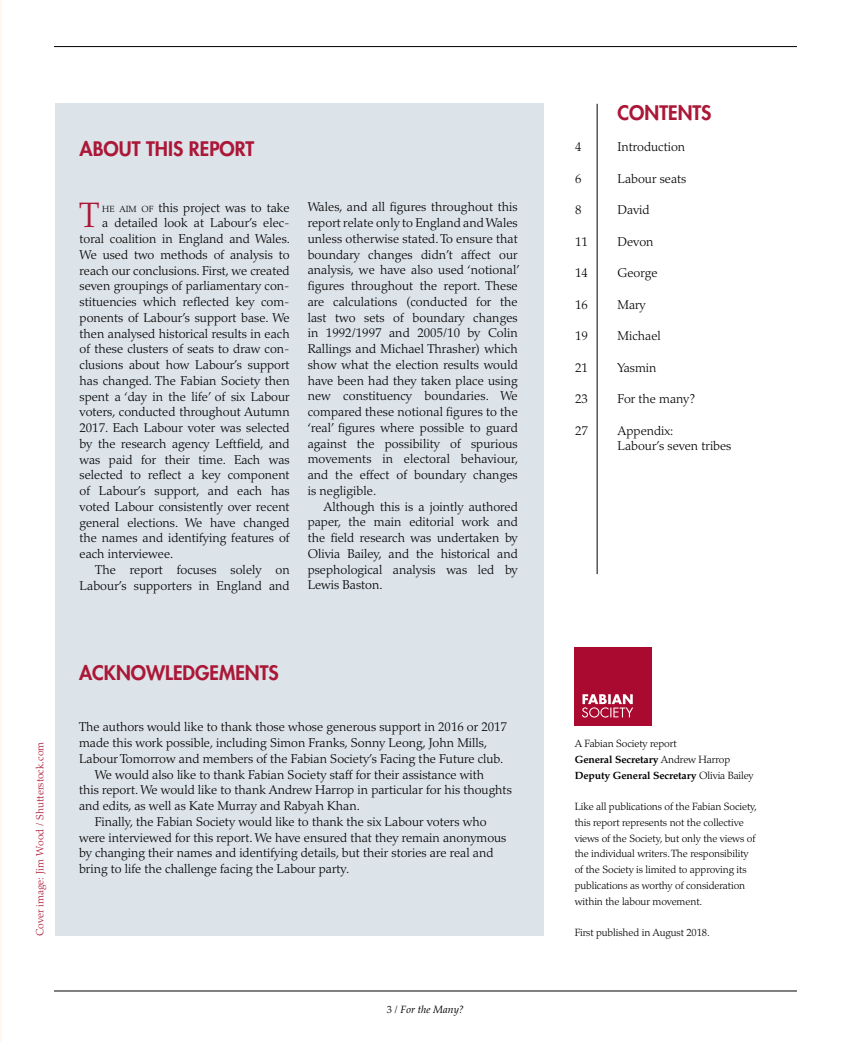
<style>
.page{position:relative;width:851px;height:1042px;background:#fff}
.page>*{position:absolute;margin:0;border:0;box-sizing:border-box;transform-origin:0 0}
.t1{font:300 35.25px "Palatino LT Std";color:#ab1737}
.t2{font:800 19.5px "Futura Std";color:#ab1737}
.t3{font:300 12.75px/15.8px "Palatino LT Std";color:#000}
.t4{font:300 10.5px/15.8px "Palatino LT Std";letter-spacing:-.01em;color:#000}
.t5{font:300 10.5px "Palatino LT Std";color:#ab1737}
.t6{font:italic 10.5px "Palatino LT Std";color:#000}
.s1{font-size:8.85px}
.s2{font-weight:300;font-style:normal}
.s3{font-weight:700}
</style>
<div class="page">
<hr style="left:54px;top:46px;width:742px;height:1px;background:#000">
<hr style="left:54px;top:990px;width:742px;height:1px;background:#000">
<div style="left:55px;top:103px;width:488px;height:833px;background:#dce3e9"></div>
<div style="left:573px;top:647px;width:78px;height:79px;background:#aa0a2f"></div>
<svg style="left:582px;top:694px;width:51px;height:23px"></svg>
<hr style="left:596px;top:104px;width:1px;height:470px;background:#000">
<hr style="left:0;top:0;width:1px;height:1042px;background:#fff8ec">
<p class="t5" style="left:34px;top:936px;width:196px;rotate:-90deg">Cover image: Jim Wood / Shutterstock.com</p>
<h2 class="t2" style="left:80px;top:136px;width:176px">ABOUT THIS REPORT</h2>
<h1 class="t1" style="left:79px;top:195px;width:21px">T</h1>
<p class="t3" style="left:102px;top:200px;width:189px"><span class="s1">HE AIM OF</span> this project was to take</p>
<p class="t3" style="left:102px;top:215px;width:189px">a detailed look at Labour’s elec-</p>
<p class="t3" style="left:80px;top:231px;width:212px">toral coalition in England and Wales.</p>
<p class="t3" style="left:80px;top:247px;width:211px">We used two methods of analysis to</p>
<p class="t3" style="left:80px;top:262px;width:211px">reach our conclusions. First, we created</p>
<p class="t3" style="left:80px;top:278px;width:211px">seven groupings of parliamentary con-</p>
<p class="t3" style="left:80px;top:294px;width:211px">stituencies which reflected key com-</p>
<p class="t3" style="left:80px;top:310px;width:211px">ponents of Labour’s support base. We</p>
<p class="t3" style="left:80px;top:325px;width:211px">then analysed historical results in each</p>
<p class="t3" style="left:80px;top:341px;width:211px">of these clusters of seats to draw con-</p>
<p class="t3" style="left:80px;top:357px;width:211px">clusions about how Labour’s support</p>
<p class="t3" style="left:80px;top:373px;width:211px">has changed. The Fabian Society then</p>
<p class="t3" style="left:80px;top:388px;width:211px">spent a ‘day in the life’ of six Labour</p>
<p class="t3" style="left:80px;top:404px;width:211px">voters, conducted throughout Autumn</p>
<p class="t3" style="left:80px;top:420px;width:211px">2017. Each Labour voter was selected</p>
<p class="t3" style="left:80px;top:436px;width:211px">by the research agency Leftfield, and</p>
<p class="t3" style="left:80px;top:451px;width:211px">was paid for their time. Each was</p>
<p class="t3" style="left:80px;top:467px;width:211px">selected to reflect a key component</p>
<p class="t3" style="left:80px;top:483px;width:211px">of Labour’s support, and each has</p>
<p class="t3" style="left:80px;top:499px;width:211px">voted Labour consistently over recent</p>
<p class="t3" style="left:80px;top:514px;width:211px">general elections. We have changed</p>
<p class="t3" style="left:80px;top:530px;width:211px">the names and identifying features of</p>
<p class="t3" style="left:80px;top:546px;width:95px">each interviewee.</p>
<p class="t3" style="left:95px;top:562px;width:196px">The report focuses solely on</p>
<p class="t3" style="left:80px;top:577px;width:211px">Labour’s supporters in England and</p>
<p class="t3" style="left:307px;top:199px;width:213px">Wales, and all figures throughout this report relate only to England and Wales unless otherwise stated. To ensure that boundary changes didn’t affect our analysis, we have also used ‘notional’ figures throughout the report. These are calculations (conducted for the last two sets of boundary changes in 1992/1997 and 2005/10 by Colin Rallings and Michael Thrasher) which show what the election results would have been had they taken place using new constituency boundaries. We compared these notional figures to the ‘real’ figures where possible to guard against the possibility of spurious movements in electoral behaviour, and the effect of boundary changes is negligible.</p>
<p class="t3" style="left:307px;top:499px;width:211px;text-align:justify;text-indent:16px">Although this is a jointly authored paper, the main editorial work and the field research was undertaken by Olivia Bailey, and the historical and psephological analysis was led by Lewis Baston.</p>
<h2 class="t2" style="left:79px;top:660px;width:201px">ACKNOWLEDGEMENTS</h2>
<p class="t3" style="left:79px;top:719px;width:429px">The authors would like to thank those whose generous support in 2016 or 2017</p>
<p class="t3" style="left:79px;top:735px;width:409px">made this work possible, including Simon Franks, Sonny Leong, John Mills,</p>
<p class="t3" style="left:79px;top:751px;width:425px">Labour Tomorrow and members of the Fabian Society’s Facing the Future club.</p>
<p class="t3" style="left:95px;top:767px;width:391px">We would also like to thank Fabian Society staff for their assistance with</p>
<p class="t3" style="left:79px;top:782px;width:434px">this report. We would like to thank Andrew Harrop in particular for his thoughts</p>
<p class="t3" style="left:79px;top:798px;width:282px">and edits, as well as Kate Murray and Rabyah Khan.</p>
<p class="t3" style="left:95px;top:814px;width:393px">Finally, the Fabian Society would like to thank the six Labour voters who</p>
<p class="t3" style="left:79px;top:829px;width:429px">were interviewed for this report. We have ensured that they remain anonymous</p>
<p class="t3" style="left:79px;top:845px;width:416px">by changing their names and identifying details, but their stories are real and</p>
<p class="t3" style="left:79px;top:861px;width:271px">bring to life the challenge facing the Labour party.</p>
<p class="t6" style="left:387px;top:1004px;width:79px"><span class="s2">3 /</span> For the Many?</p>
<h2 class="t2" style="left:617px;top:100px;width:95px">CONTENTS</h2>
<p class="t3" style="left:575px;top:139px;width:8px">4</p>
<p class="t3" style="left:617px;top:139px;width:69px">Introduction</p>
<p class="t3" style="left:575px;top:171px;width:8px">6</p>
<p class="t3" style="left:617px;top:171px;width:70px">Labour seats</p>
<p class="t3" style="left:575px;top:202px;width:8px">8</p>
<p class="t3" style="left:617px;top:202px;width:34px">David</p>
<p class="t3" style="left:575px;top:234px;width:14px">11</p>
<p class="t3" style="left:617px;top:234px;width:37px">Devon</p>
<p class="t3" style="left:575px;top:265px;width:14px">14</p>
<p class="t3" style="left:617px;top:265px;width:41px">George</p>
<p class="t3" style="left:575px;top:297px;width:14px">16</p>
<p class="t3" style="left:617px;top:297px;width:30px">Mary</p>
<p class="t3" style="left:575px;top:328px;width:14px">19</p>
<p class="t3" style="left:617px;top:328px;width:45px">Michael</p>
<p class="t3" style="left:575px;top:360px;width:14px">21</p>
<p class="t3" style="left:617px;top:360px;width:40px">Yasmin</p>
<p class="t3" style="left:575px;top:391px;width:14px">23</p>
<p class="t3" style="left:617px;top:391px;width:79px">For the many?</p>
<p class="t3" style="left:575px;top:423px;width:14px">27</p>
<p class="t3" style="left:617px;top:423px;width:115px">Appendix:<br>Labour’s seven tribes</p>
<p class="t4" style="left:574px;top:736px;width:180px">A Fabian Society report<br><span class="s3">General Secretary</span> Andrew Harrop<br><span class="s3">Deputy General Secretary</span> Olivia Bailey</p>
<p class="t4" style="left:574px;top:799px;width:184px">Like all publications of the Fabian Society, this report represents not the collective views of the Society, but only the views of the individual writers. The responsibility of the Society is limited to approving its publications as worthy of consideration within the labour movement.</p>
<p class="t4" style="left:574px;top:925px;width:136px">First published in August 2018.</p>
</div>
